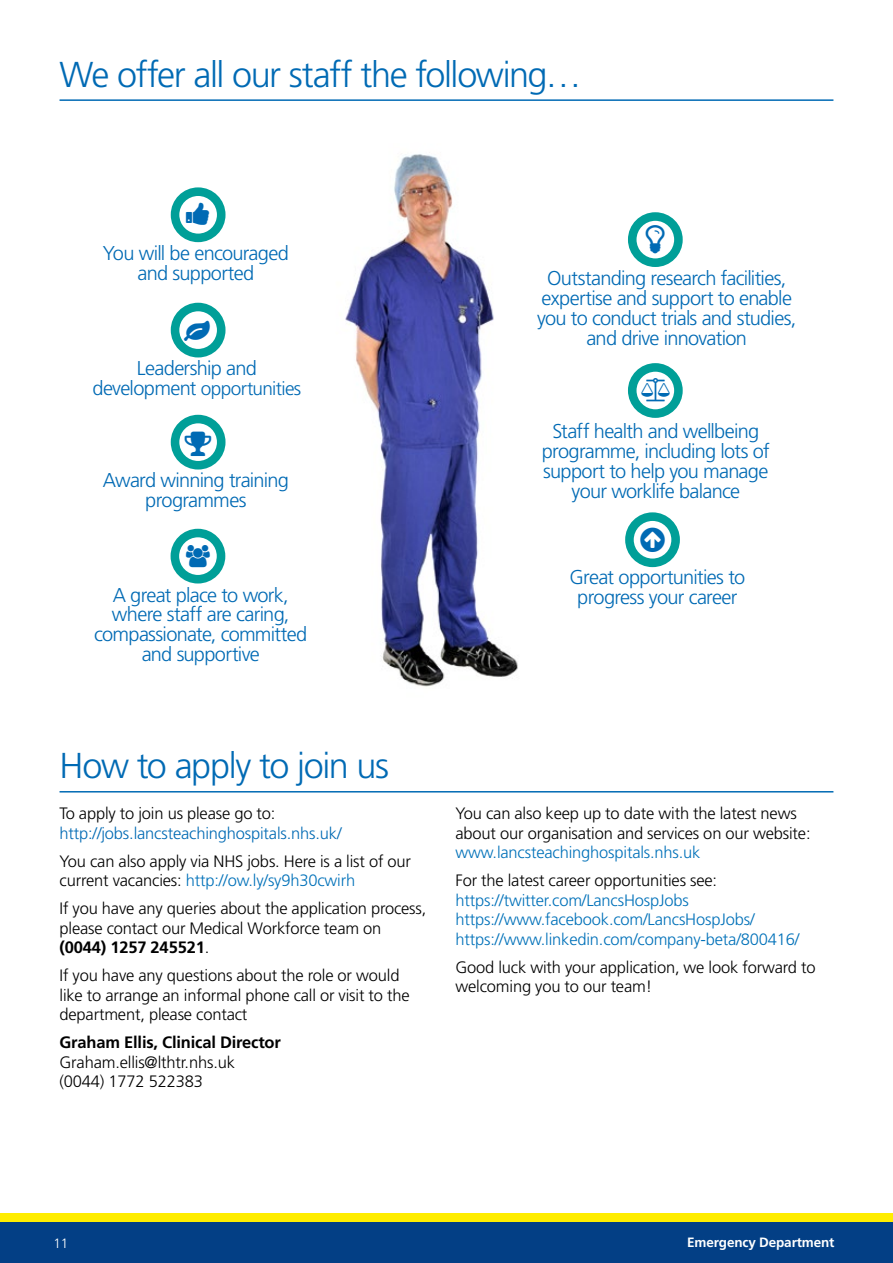
<style>
.page{position:relative;width:893px;height:1263px;background:#fff}
.page>*{position:absolute;margin:0;border:0;box-sizing:border-box;transform-origin:0 0}
.t1{font:300 36px "Frutiger LT Std";letter-spacing:-.04em;color:#006ab4}
.t2{font:25.8px "Font Awesome";color:#006ab4}
.t3{font:300 19.95px/20px "Frutiger LT Std";letter-spacing:-.035em;color:#006ab4;text-align:center}
.t4{font:300 19.05px "Frutiger LT Std";letter-spacing:-.03em;color:#006ab4}
.t5{font:300 16.5px/19.5px "Frutiger LT Std";letter-spacing:-.01em;color:#000}
.t6{font:300 16.5px/19.5px "Frutiger LT Std";letter-spacing:-.01em;color:#0071b9}
.t7{font:300 16.5px "Frutiger LT Std";letter-spacing:-.01em;color:#006ab4}
.t8{font:700 16.5px "Frutiger LT Std";letter-spacing:-.01em;color:#000}
.t9{font:700 13.5px "Frutiger LT Std";letter-spacing:-.01em;color:#fff}
.t10{font:300 13.5px "Frutiger LT Std";color:#fff}
.s1{font-size:19.95px}
.s2{color:#0071b9}
.s3{font-weight:700}
</style>
<div class="page">
<div style="left:0;top:1214px;width:893px;height:34px;background:#ffed00"></div>
<div style="left:0;top:1222px;width:893px;height:41px;background:#033f85"></div>
<hr style="left:60px;top:791px;width:773px;height:1px;background:#006ab4">
<hr style="left:60px;top:99px;width:773px;height:2px;background:#006ab4">
<div style="left:171px;top:187px;width:54px;height:55px;border:9px solid #009f98;border-radius:50%"></div>
<div style="left:171px;top:303px;width:54px;height:54px;border:9px solid #009f98;border-radius:50%"></div>
<div style="left:171px;top:415px;width:54px;height:54px;border:9px solid #009f98;border-radius:50%"></div>
<div style="left:171px;top:529px;width:54px;height:54px;border:9px solid #009f98;border-radius:50%"></div>
<img style="left:345px;top:154px;width:173px;height:533px">
<div style="left:628px;top:212px;width:55px;height:55px;border:9px solid #009f98;border-radius:50%"></div>
<div style="left:628px;top:363px;width:55px;height:55px;border:9px solid #009f98;border-radius:50%"></div>
<div style="left:625px;top:512px;width:55px;height:55px;border:9px solid #009f98;border-radius:50%"></div>
<h1 class="t1" style="left:60px;top:54px;width:523px">We offer all our staff the following…</h1>
<p class="t3" style="left:103px;top:244px;width:188px">You will be encouraged and supported</p>
<h2 class="t2" style="left:184px;top:319px;width:27px">●</h2>
<p class="t3" style="left:137px;top:358px;width:122px">Leadership and</p>
<p class="t4" style="left:92px;top:377px;width:210px"><span class="s1">development</span> opportunities</p>
<p class="t3" style="left:103px;top:470px;width:188px">Award winning training programmes</p>
<p class="t3" style="left:94px;top:585px;width:215px">A great place to work, where staff are caring, compassionate, committed and supportive</p>
<p class="t3" style="left:537px;top:268px;width:261px">Outstanding research facilities, expertise and support to enable you to conduct trials and studies, and drive innovation</p>
<p class="t3" style="left:542px;top:422px;width:229px">Staff health and wellbeing programme, including lots of support to help you manage your worklife balance</p>
<p class="t3" style="left:570px;top:568px;width:177px">Great opportunities to progress your career</p>
<h1 class="t1" style="left:60px;top:745px;width:331px">How to apply to join us</h1>
<p class="t5" style="left:60px;top:804px;width:217px">To apply to join us please go to:</p>
<p class="t7" style="left:60px;top:823px;width:284px">http://jobs.lancsteachinghospitals.nhs.uk/</p>
<p class="t5" style="left:60px;top:851px;width:353px">You can also apply via NHS jobs. Here is a list of our current vacancies: <span class="s2">http://ow.ly/sy9h30cwirh</span></p>
<p class="t5" style="left:60px;top:899px;width:368px">If you have any queries about the application process, please contact our Medical Workforce team on <span class="s3">(0044) 1257 245521</span>.</p>
<p class="t5" style="left:60px;top:966px;width:352px">If you have any questions about the role or would like to arrange an informal phone call or visit to the department, please contact</p>
<p class="t8" style="left:60px;top:1033px;width:223px">Graham Ellis, Clinical Director</p>
<p class="t5" style="left:60px;top:1052px;width:177px">Graham.ellis@lthtr.nhs.uk (0044) 1772 522383</p>
<p class="t5" style="left:455px;top:804px;width:357px">You can also keep up to date with the latest news about our organisation and services on our website:</p>
<p class="t6" style="left:455px;top:843px;width:247px">www.lancsteachinghospitals.nhs.uk</p>
<p class="t5" style="left:455px;top:871px;width:263px">For the latest career opportunities see:</p>
<p class="t6" style="left:455px;top:890px;width:345px">https://twitter.com/LancsHospJobs https://www.facebook.com/LancsHospJobs/ https://www.linkedin.com/company-beta/800416/</p>
<p class="t5" style="left:455px;top:957px;width:362px">Good luck with your application, we look forward to welcoming you to our team!</p>
<p class="t10" style="left:54px;top:1236px;width:16px">11</p>
<p class="t9" style="left:687px;top:1234px;width:149px">Emergency Department</p>
</div>
